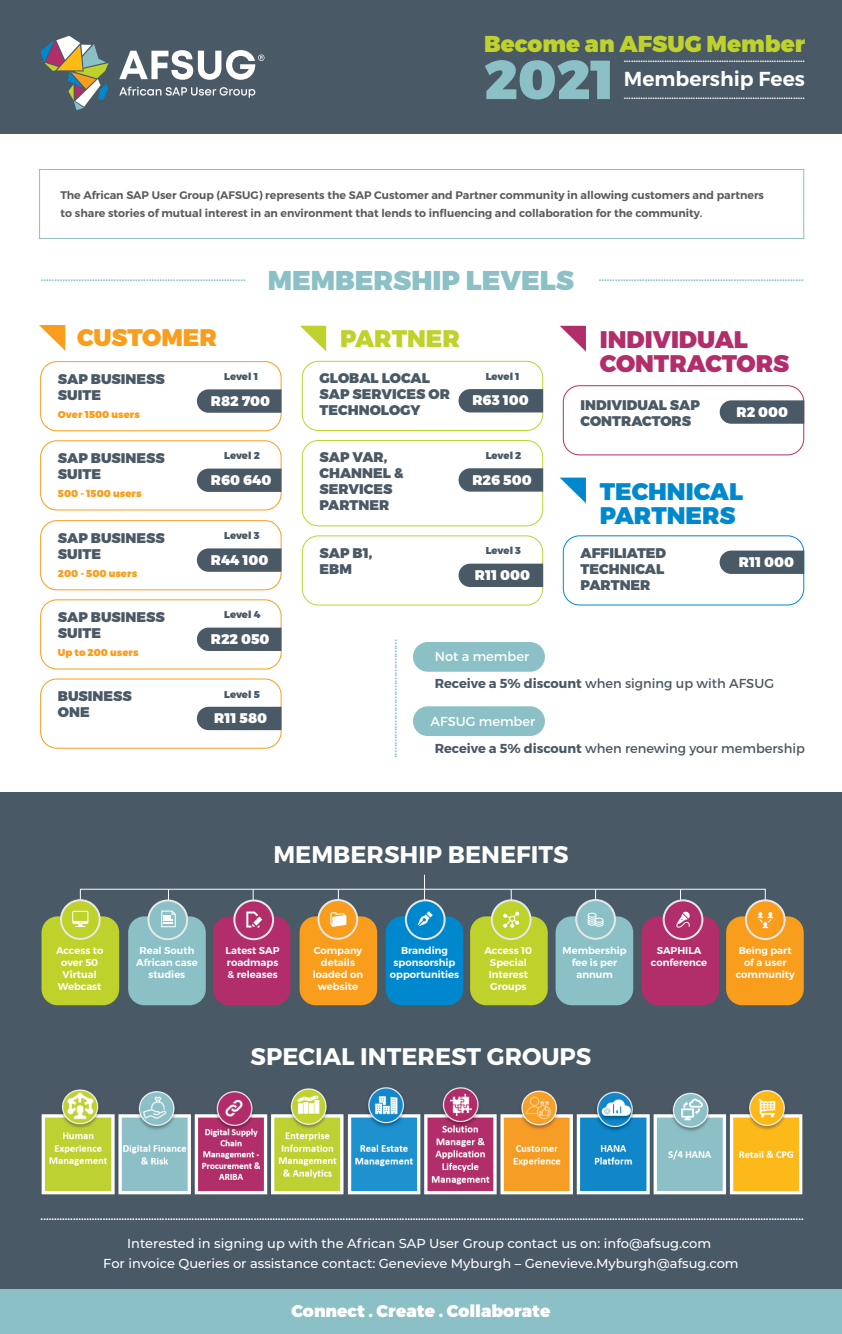
<style>
.page{position:relative;width:842px;height:1334px;background:#fff}
.page>*{position:absolute;margin:0;border:0;box-sizing:border-box;transform-origin:0 0}
.t1{font:900 54.9px "Montserrat";color:#8bc0c6}
.t2{font:900 27.2px "Montserrat";color:#8bc0c6}
.t3{font:700 24px "Montserrat";color:#fff}
.t4{font:900 24px/24px "Montserrat";color:#b12e6a}
.t5{font:900 24px/24px "Montserrat";color:#0088ce}
.t6{font:900 24px "Montserrat";color:#f99d1c}
.t7{font:900 24px "Montserrat";color:#bfd22b}
.t8{font:900 22.9px "Montserrat";color:#bfd22b}
.t9{font:600 20.3px "Montserrat";color:#fff}
.t10{font:900 17px "Montserrat";color:#fff}
.t11{font:900 14px/16px "Montserrat";color:#495965}
.t12{font:900 14px "Montserrat";color:#fff}
.t13{font:500 13px/20px "Montserrat";color:#fff;text-align:center}
.t14{font:13px "Montserrat";color:#495965}
.t15{font:13px "Montserrat";color:#fff}
.t16{font:600 11.5px "Montserrat";color:#fff}
.t17{font:600 11.5px "Montserrat";color:#8bc0c6}
.t18{font:600 11px/18px "Montserrat";color:#58595b}
.t19{font:600 10.1px "Montserrat";color:#fff}
.t20{font:600 10px/12px "Montserrat";color:#fff;text-align:center}
.t21{font:900 10px "Montserrat";color:#f99d1c}
.t22{font:900 10px "Montserrat";letter-spacing:-.005em;color:#495965}
.s1{font-weight:700}
</style>
<div class="page">
<div style="left:413px;top:642px;width:132px;height:30px;background:#8bc0c6;border-radius:15px"></div>
<div style="left:0;top:792px;width:842px;height:542px;background:#495965"></div>
<div style="left:0;top:0;width:842px;height:133px;background:#495965"></div>
<div style="left:39px;top:169px;width:765px;height:70px;border:1px solid #8bc0c6"></div>
<div style="left:0;top:1289px;width:842px;height:45px;background:#8bc0c6"></div>
<hr style="left:424px;top:875px;width:1px;height:50px;background:#fff">
<div style="left:40px;top:361px;width:242px;height:70px;border:1px solid #f99d1c;border-radius:16px"></div>
<svg style="left:197px;top:389px;width:84px;height:24px;background:#52626d"></svg>
<div style="left:40px;top:440px;width:242px;height:70px;border:1px solid #f99d1c;border-radius:16px"></div>
<svg style="left:197px;top:469px;width:84px;height:23px;background:#4e5d69"></svg>
<div style="left:40px;top:520px;width:242px;height:70px;border:1px solid #f99d1c;border-radius:16px"></div>
<svg style="left:197px;top:548px;width:84px;height:24px;background:#52616d"></svg>
<div style="left:40px;top:599px;width:242px;height:70px;border:1px solid #f99d1c;border-radius:16px"></div>
<div style="left:197px;top:628px;width:84px;height:23px;background:#495965"></div>
<div style="left:40px;top:678px;width:242px;height:71px;border:1px solid #f99d1c;border-radius:16px"></div>
<div style="left:197px;top:707px;width:84px;height:23px;background:#495965"></div>
<div style="left:302px;top:361px;width:241px;height:70px;border:1px solid #bfd22b;border-radius:16px"></div>
<svg style="left:458px;top:389px;width:85px;height:23px;background:#505f6a"></svg>
<div style="left:302px;top:440px;width:241px;height:86px;border:1px solid #bfd22b;border-radius:16px"></div>
<svg style="left:458px;top:468px;width:85px;height:24px;background:#54636e"></svg>
<div style="left:413px;top:706px;width:132px;height:30px;background:#8bc0c6;border-radius:15px"></div>
<div style="left:563px;top:385px;width:241px;height:70px;border:1px solid #b12e6a;border-radius:16px"></div>
<svg style="left:720px;top:400px;width:84px;height:24px;background:#52616d"></svg>
<div style="left:302px;top:535px;width:241px;height:70px;border:1px solid #bfd22b;border-radius:16px"></div>
<div style="left:458px;top:564px;width:85px;height:23px;background:#495965"></div>
<div style="left:563px;top:535px;width:241px;height:70px;border:1px solid #0088ce;border-radius:16px"></div>
<svg style="left:720px;top:550px;width:84px;height:24px;background:#52616c"></svg>
<svg style="left:39px;top:325px;width:26px;height:26px"></svg>
<svg style="left:300px;top:326px;width:26px;height:25px"></svg>
<svg style="left:560px;top:326px;width:26px;height:26px"></svg>
<svg style="left:560px;top:478px;width:26px;height:25px"></svg>
<svg style="left:119px;top:87px;width:136px;height:11px"></svg>
<svg style="left:40px;top:36px;width:69px;height:74px"></svg>
<svg style="left:119px;top:50px;width:145px;height:30px"></svg>
<div style="left:42px;top:916px;width:77px;height:89px;background:#bfd22b;border-radius:16px"></div>
<div style="left:128px;top:916px;width:78px;height:89px;background:#8bc0c6;border-radius:16px"></div>
<div style="left:213px;top:916px;width:78px;height:89px;background:#b12e6a;border-radius:16px"></div>
<div style="left:300px;top:916px;width:77px;height:89px;background:#f99d1c;border-radius:16px"></div>
<div style="left:386px;top:916px;width:77px;height:89px;background:#0088ce;border-radius:16px"></div>
<div style="left:470px;top:916px;width:78px;height:89px;background:#bfd22b;border-radius:16px"></div>
<div style="left:556px;top:916px;width:77px;height:89px;background:#8bc0c6;border-radius:16px"></div>
<div style="left:642px;top:916px;width:77px;height:89px;background:#b12e6a;border-radius:16px"></div>
<div style="left:726px;top:916px;width:78px;height:89px;background:#f99d1c;border-radius:16px"></div>
<svg style="left:61px;top:900px;width:39px;height:39px"></svg>
<div style="left:60px;top:899px;width:41px;height:41px;border:2px solid #e6e7e8;border-radius:50%"></div>
<svg style="left:746px;top:900px;width:39px;height:39px"></svg>
<div style="left:745px;top:899px;width:41px;height:41px;border:2px solid #e6e7e8;border-radius:50%"></div>
<svg style="left:72px;top:889px;width:701px;height:56px"></svg>
<img style="left:41px;top:1087px;width:762px;height:108px">
<h3 class="t8" style="left:484px;top:29px;width:322px">Become an AFSUG Member</h3>
<h1 class="t1" style="left:484px;top:45px;width:131px">2021</h1>
<h3 class="t9" style="left:624px;top:66px;width:182px">Membership Fees</h3>
<p class="t19" style="left:624px;top:53px;width:183px">............................................................................</p>
<p class="t19" style="left:624px;top:89px;width:183px">............................................................................</p>
<p class="t18" style="left:61px;top:186px;width:705px">The African SAP User Group (AFSUG) represents the SAP Customer and Partner community in allowing customers and partners to share stories of mutual interest in an environment that lends to influencing and collaboration for the community.</p>
<p class="t17" style="left:41px;top:270px;width:206px">............................................................................</p>
<h2 class="t2" style="left:268px;top:263px;width:308px">MEMBERSHIP LEVELS</h2>
<p class="t17" style="left:599px;top:270px;width:206px">............................................................................</p>
<h3 class="t6" style="left:77px;top:322px;width:141px">CUSTOMER</h3>
<p class="t11" style="left:58px;top:371px;width:108px">SAP BUSINESS<br>SUITE</p>
<p class="t22" style="left:224px;top:370px;width:35px">Level 1</p>
<p class="t21" style="left:58px;top:408px;width:84px">Over 1500 users</p>
<p class="t12" style="left:211px;top:392px;width:61px">R82 700</p>
<p class="t11" style="left:58px;top:450px;width:108px">SAP BUSINESS<br>SUITE</p>
<p class="t22" style="left:224px;top:449px;width:37px">Level 2</p>
<p class="t21" style="left:58px;top:487px;width:85px">500 - 1500 users</p>
<p class="t12" style="left:211px;top:471px;width:62px">R60 640</p>
<p class="t11" style="left:58px;top:530px;width:108px">SAP BUSINESS<br>SUITE</p>
<p class="t22" style="left:224px;top:529px;width:37px">Level 3</p>
<p class="t21" style="left:58px;top:567px;width:81px">200 - 500 users</p>
<p class="t12" style="left:211px;top:551px;width:59px">R44 100</p>
<p class="t11" style="left:58px;top:609px;width:108px">SAP BUSINESS<br>SUITE</p>
<p class="t22" style="left:224px;top:608px;width:38px">Level 4</p>
<p class="t21" style="left:58px;top:646px;width:82px">Up to 200 users</p>
<p class="t12" style="left:211px;top:630px;width:60px">R22 050</p>
<p class="t11" style="left:58px;top:688px;width:75px">BUSINESS<br>ONE</p>
<p class="t22" style="left:224px;top:688px;width:37px">Level 5</p>
<p class="t12" style="left:214px;top:709px;width:54px">R11 580</p>
<h3 class="t7" style="left:340px;top:324px;width:121px">PARTNER</h3>
<h3 class="t4" style="left:600px;top:328px;width:191px">INDIVIDUAL<br>CONTRACTORS</h3>
<p class="t11" style="left:320px;top:371px;width:132px">GLOBAL LOCAL<br>SAP SERVICES OR<br>TECHNOLOGY</p>
<p class="t22" style="left:486px;top:370px;width:35px">Level 1</p>
<p class="t12" style="left:472px;top:392px;width:58px">R63 100</p>
<p class="t11" style="left:581px;top:398px;width:121px">INDIVIDUAL SAP<br>CONTRACTORS</p>
<p class="t12" style="left:737px;top:403px;width:53px">R2 000</p>
<p class="t11" style="left:320px;top:450px;width:86px">SAP VAR,<br>CHANNEL &amp;<br>SERVICES<br>PARTNER</p>
<p class="t22" style="left:486px;top:449px;width:37px">Level 2</p>
<p class="t12" style="left:472px;top:471px;width:61px">R26 500</p>
<p class="t11" style="left:320px;top:545px;width:54px">SAP B1,<br>EBM</p>
<p class="t22" style="left:486px;top:545px;width:37px">Level 3</p>
<p class="t12" style="left:475px;top:566px;width:57px">R11 000</p>
<h3 class="t5" style="left:600px;top:480px;width:145px">TECHNICAL<br>PARTNERS</h3>
<p class="t11" style="left:581px;top:545px;width:87px">AFFILIATED<br>TECHNICAL<br>PARTNER</p>
<p class="t12" style="left:739px;top:553px;width:57px">R11 000</p>
<p class="t17" style="left:406px;top:639px;width:120px;rotate:90deg">............................................</p>
<p class="t15" style="left:435px;top:648px;width:96px">Not a member</p>
<p class="t14" style="left:435px;top:675px;width:341px"><span class="s1">Receive a 5% discount</span> when signing up with AFSUG</p>
<p class="t15" style="left:431px;top:713px;width:106px">AFSUG member</p>
<p class="t14" style="left:435px;top:740px;width:372px"><span class="s1">Receive a 5% discount</span> when renewing your membership</p>
<h3 class="t3" style="left:273px;top:840px;width:297px">MEMBERSHIP BENEFITS</h3>
<p class="t20" style="left:136px;top:945px;width:63px">Real South<br>African case studies</p>
<p class="t20" style="left:313px;top:945px;width:52px">Company details loaded on website</p>
<p class="t20" style="left:390px;top:945px;width:71px">Branding sponsorship opportunities</p>
<p class="t20" style="left:485px;top:945px;width:49px">Access 10<br>Special<br>Interest<br>Groups</p>
<p class="t20" style="left:562px;top:945px;width:66px">Membership fee is per annum</p>
<p class="t20" style="left:651px;top:945px;width:58px">SAPHILA conference</p>
<p class="t20" style="left:736px;top:945px;width:60px">Being part of a user community</p>
<p class="t20" style="left:56px;top:945px;width:49px">Access to over 50<br>Virtual<br>Webcast</p>
<p class="t20" style="left:226px;top:945px;width:56px;text-align:left">Latest SAP roadmaps &amp; releases</p>
<h3 class="t3" style="left:251px;top:1041px;width:342px">SPECIAL INTEREST GROUPS</h3>
<p class="t16" style="left:41px;top:1209px;width:764px">...........................................................................................................................................................................................................................................................................................</p>
<p class="t13" style="left:103px;top:1232px;width:637px">Interested in signing up with the African SAP User Group contact us on: info@afsug.com<br>For invoice Queries or assistance contact: Genevieve Myburgh – Genevieve.Myburgh@afsug.com</p>
<h3 class="t10" style="left:291px;top:1300px;width:261px">Connect . Create . Collaborate</h3>
</div>
